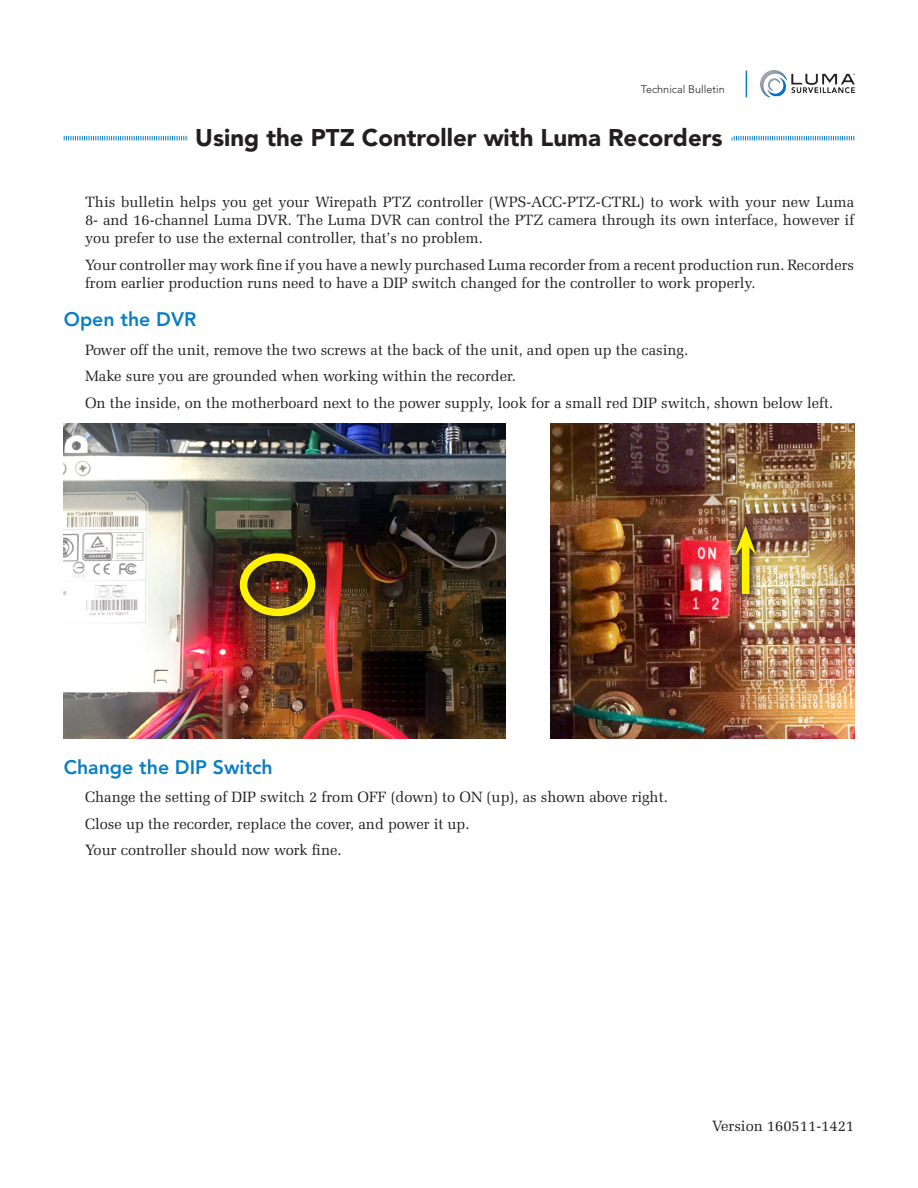
<style>
.page{position:relative;width:918px;height:1188px;background:#fff}
.page>*{position:absolute;margin:0;border:0;box-sizing:border-box;transform-origin:0 0}
.Head{font:900 24px "Avenir LT Std";color:#231f20}
.Subhead{font:800 19.5px "Avenir LT Std";color:#097fc3}
.t1{font:15px/18px "Zapf Elliptical 711 BT";color:#231f20;text-align:justify}
.t2{font:300 10.8px "Avenir LT Std";color:#231f20}
</style>
<div class="page">
<svg style="left:63px;top:70px;width:792px;height:71px"></svg>
<img style="left:64px;top:424px;width:442px;height:315px">
<img style="left:551px;top:424px;width:303px;height:315px">
<img style="left:236px;top:549px;width:92px;height:79px">
<div style="left:240px;top:553px;width:75px;height:63px;border:8px solid #fff101;border-radius:50%"></div>
<img style="left:727px;top:519px;width:37px;height:84px">
<div style="left:742px;top:543px;width:7px;height:51px;background:#fff101"></div>
<svg style="left:735px;top:526px;width:21px;height:29px"></svg>
<p class="t2" style="left:641px;top:83px;width:85px">Technical Bulletin</p>
<p class="Head" style="left:195px;top:123px;width:529px">Using the PTZ Controller with Luma Recorders</p>
<p class="t1" style="left:85px;top:193px;width:771px">This bulletin helps you get your Wirepath PTZ controller (WPS-ACC-PTZ-CTRL) to work with your new Luma 8- and 16-channel Luma DVR. The Luma DVR can control the PTZ camera through its own interface, however if you prefer to use the external controller, that’s no problem.</p>
<p class="t1" style="left:85px;top:255px;width:771px">Your controller may work fine if you have a newly purchased Luma recorder from a recent production run. Recorders from earlier production runs need to have a DIP switch changed for the controller to work properly.</p>
<p class="Subhead" style="left:64px;top:308px;width:134px">Open the DVR</p>
<p class="t1" style="left:85px;top:340px;width:605px">Power off the unit, remove the two screws at the back of the unit, and open up the casing.</p>
<p class="t1" style="left:85px;top:367px;width:432px">Make sure you are grounded when working within the recorder.</p>
<p class="t1" style="left:85px;top:393px;width:750px">On the inside, on the motherboard next to the power supply, look for a small red DIP switch, shown below left.</p>
<p class="Subhead" style="left:64px;top:756px;width:211px">Change the DIP Switch</p>
<p class="t1" style="left:85px;top:788px;width:584px">Change the setting of DIP switch 2 from OFF (down) to ON (up), as shown above right.</p>
<p class="t1" style="left:85px;top:814px;width:386px">Close up the recorder, replace the cover, and power it up.</p>
<p class="t1" style="left:85px;top:841px;width:258px">Your controller should now work fine.</p>
<p class="t1" style="left:712px;top:1117px;width:144px">Version 160511-1421</p>
</div>
